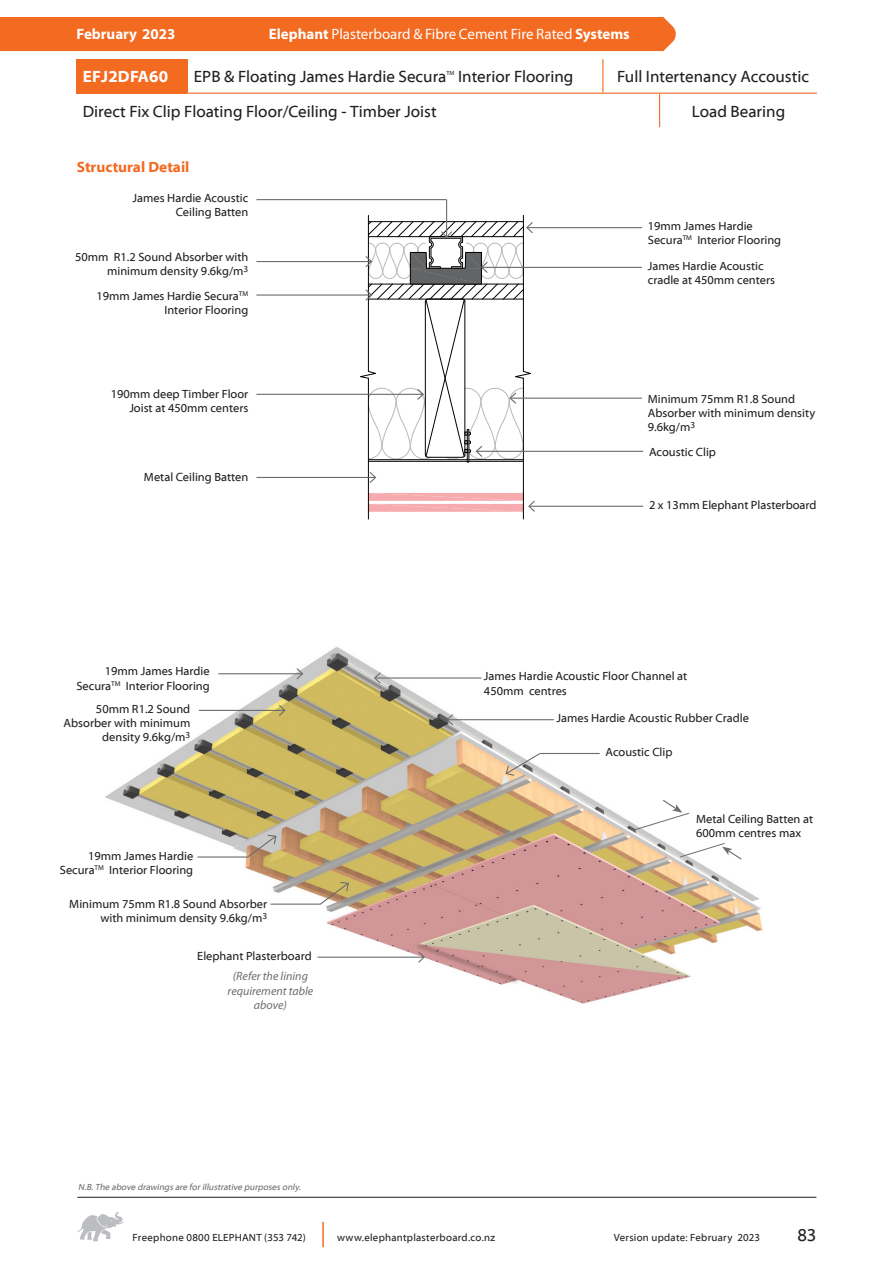
<style>
.page{position:relative;width:893px;height:1263px;background:#fff}
.page>*{position:absolute;margin:0;border:0;box-sizing:border-box;transform-origin:0 0}
.t1{font:18px "Myriad Web";color:#231f20}
.t2{font:16.5px "Myriad Web Pro";color:#231f20}
.t3{font:700 16.5px "Myriad Web Pro";letter-spacing:.01em;color:#fff}
.t4{font:15px "Myriad Pro";color:#fff}
.Purple_Heading{font:700 15px "Myriad Web Pro";color:#f36a21}
.t5{font:700 15px "Myriad Pro";color:#fff}
.Body_Text_2017{font:12px/14.2px "Myriad Web Pro";color:#231f20;text-align:right}
.Body_Text_2017-2{font:italic 12px/14.2px "Myriad Pro";color:#6c6d70;text-align:center}
.t6{font:10.5px "Myriad Web";letter-spacing:.025em;color:#231f20}
.Body_Text_2017-3{font:italic 9px "Myriad Web Pro";color:#6c6d70}
.t7{font:6px "Myriad Web Pro";color:#231f20}
.s1{font-weight:700}
</style>
<div class="page">
<div style="left:0;top:17px;width:676px;height:34px;background:#f36a21"></div>
<hr style="left:77px;top:1197px;width:739px;height:1px;background:#231f20">
<svg style="left:77px;top:1212px;width:47px;height:29px"></svg>
<hr style="left:322px;top:1222px;width:2px;height:25px;background:#f36a21">
<hr style="left:368px;top:384px;width:1px;height:135px;background:#000">
<hr style="left:523px;top:384px;width:1px;height:135px;background:#000">
<hr style="left:527px;top:227px;width:115px;height:1px;background:#6c6d70">
<hr style="left:482px;top:267px;width:160px;height:1px;background:#6c6d70">
<hr style="left:510px;top:398px;width:132px;height:1px;background:#6c6d70">
<hr style="left:256px;top:294px;width:115px;height:2px;background:#6c6d70">
<hr style="left:256px;top:261px;width:115px;height:1px;background:#6c6d70">
<hr style="left:256px;top:394px;width:167px;height:1px;background:#6c6d70">
<hr style="left:256px;top:477px;width:119px;height:1px;background:#6c6d70">
<svg style="left:368px;top:471px;width:9px;height:13px"></svg>
<hr style="left:476px;top:451px;width:167px;height:1px;background:#6c6d70">
<hr style="left:529px;top:506px;width:114px;height:1px;background:#6c6d70">
<svg style="left:368px;top:493px;width:168px;height:20px"></svg>
<hr style="left:446px;top:199px;width:1px;height:38px;background:#6c6d70">
<svg style="left:360px;top:215px;width:174px;height:248px"></svg>
<hr style="left:256px;top:199px;width:190px;height:1px;background:#6c6d70">
<img style="left:105px;top:646px;width:658px;height:358px">
<hr style="left:218px;top:673px;width:84px;height:1px;background:#6c6d70">
<svg style="left:295px;top:667px;width:9px;height:13px"></svg>
<hr style="left:199px;top:710px;width:86px;height:1px;background:#6c6d70">
<svg style="left:278px;top:704px;width:8px;height:13px"></svg>
<hr style="left:318px;top:956px;width:106px;height:2px;background:#6c6d70">
<svg style="left:417px;top:950px;width:9px;height:14px"></svg>
<hr style="left:375px;top:677px;width:106px;height:2px;background:#6c6d70">
<svg style="left:373px;top:671px;width:9px;height:14px"></svg>
<hr style="left:447px;top:719px;width:107px;height:1px;background:#6c6d70">
<svg style="left:446px;top:713px;width:8px;height:13px"></svg>
<svg style="left:505px;top:752px;width:37px;height:24px"></svg>
<hr style="left:540px;top:753px;width:60px;height:1px;background:#6c6d70">
<svg style="left:319px;top:881px;width:31px;height:25px"></svg>
<hr style="left:270px;top:903px;width:50px;height:2px;background:#6c6d70">
<svg style="left:246px;top:834px;width:31px;height:25px"></svg>
<hr style="left:197px;top:856px;width:50px;height:1px;background:#6c6d70">
<svg style="left:632px;top:799px;width:58px;height:32px"></svg>
<svg style="left:679px;top:842px;width:64px;height:19px"></svg>
<div style="left:76px;top:59px;width:111px;height:34px;background:#f36a21"></div>
<hr style="left:187px;top:59px;width:1px;height:34px;background:#f36a21">
<hr style="left:602px;top:59px;width:1px;height:34px;background:#f36a21">
<hr style="left:76px;top:93px;width:111px;height:1px;background:#f36a21">
<hr style="left:187px;top:93px;width:416px;height:1px;background:#f36a21">
<hr style="left:603px;top:93px;width:57px;height:1px;background:#f36a21">
<hr style="left:660px;top:93px;width:157px;height:1px;background:#f36a21">
<hr style="left:659px;top:94px;width:1px;height:33px;background:#f36a21">
<p class="t5" style="left:77px;top:24px;width:100px">February 2023</p>
<p class="t4" style="left:269px;top:25px;width:363px"><span class="s1">Elephant</span> Plasterboard &amp; Fibre Cement Fire Rated <span class="s1">Systems</span></p>
<p class="t3" style="left:83px;top:68px;width:87px">EFJ2DFA60</p>
<p class="t2" style="left:194px;top:68px;width:254px">EPB &amp; Floating James Hardie Secura</p>
<p class="t7" style="left:446px;top:69px;width:10px">TM</p>
<p class="t2" style="left:458px;top:68px;width:117px">Interior Flooring</p>
<p class="t2" style="left:617px;top:68px;width:193px">Full Intertenancy Accoustic</p>
<p class="t2" style="left:83px;top:102px;width:355px">Direct Fix Clip Floating Floor/Ceiling - Timber Joist</p>
<p class="t2" style="left:692px;top:102px;width:95px">Load Bearing</p>
<p class="Purple_Heading" style="left:77px;top:159px;width:114px">Structural Detail</p>
<p class="Body_Text_2017" style="left:133px;top:191px;width:117px">James Hardie Acoustic<br>Ceiling Batten</p>
<p class="Body_Text_2017" style="left:75px;top:250px;width:175px">50mm R1.2 Sound Absorber with minimum density 9.6kg/m<sup>3</sup></p>
<p class="Body_Text_2017" style="left:96px;top:289px;width:153px">19mm James Hardie Secura<sup>TM<br></sup>Interior Flooring</p>
<p class="Body_Text_2017" style="left:111px;top:387px;width:139px">190mm deep Timber Floor<br>Joist at 450mm centers</p>
<p class="Body_Text_2017" style="left:144px;top:470px;width:106px">Metal Ceiling Batten</p>
<p class="Body_Text_2017" style="left:76px;top:665px;width:135px">19mm James Hardie<br>Secura<sup>TM</sup> Interior Flooring</p>
<p class="Body_Text_2017" style="left:64px;top:702px;width:128px">50mm R1.2 Sound<br>Absorber with minimum density 9.6kg/m<sup>3</sup></p>
<p class="Body_Text_2017" style="left:60px;top:849px;width:135px">19mm James Hardie<br>Secura<sup>TM</sup> Interior Flooring</p>
<p class="Body_Text_2017" style="left:69px;top:897px;width:199px">Minimum 75mm R1.8 Sound Absorber with minimum density 9.6kg/m<sup>3</sup></p>
<p class="Body_Text_2017" style="left:197px;top:949px;width:116px">Elephant Plasterboard</p>
<p class="Body_Text_2017-2" style="left:228px;top:969px;width:87px">(Refer the lining requirement table above)</p>
<p class="Body_Text_2017-3" style="left:78px;top:1182px;width:226px">N.B.The above drawings are forillustrative purposes only.</p>
<p class="Body_Text_2017" style="left:648px;top:219px;width:135px;text-align:left">19mm James Hardie<br>Secura<sup>TM</sup> Interior Flooring</p>
<p class="Body_Text_2017" style="left:648px;top:259px;width:129px;text-align:left">James Hardie Acoustic cradle at 450mm centers</p>
<p class="Body_Text_2017" style="left:648px;top:392px;width:169px;text-align:left">Minimum 75mm R1.8 Sound<br>Absorber with minimum density<br>9.6kg/m<sup>3</sup></p>
<p class="Body_Text_2017" style="left:649px;top:445px;width:68px">Acoustic Clip</p>
<p class="Body_Text_2017" style="left:649px;top:498px;width:169px">2 x 13mm Elephant Plasterboard</p>
<p class="Body_Text_2017" style="left:484px;top:669px;width:205px;text-align:left">James Hardie Acoustic Floor Channel at<br>450mm centres</p>
<p class="Body_Text_2017" style="left:556px;top:711px;width:194px">James Hardie Acoustic Rubber Cradle</p>
<p class="Body_Text_2017" style="left:606px;top:745px;width:68px">Acoustic Clip</p>
<p class="Body_Text_2017" style="left:696px;top:812px;width:119px;text-align:left">Metal Ceiling Batten at<br>600mm centres max</p>
<p class="t6" style="left:133px;top:1232px;width:175px">Freephone 0800 ELEPHANT (353 742)</p>
<p class="t6" style="left:337px;top:1232px;width:160px">www.elephantplasterboard.co.nz</p>
<p class="t6" style="left:614px;top:1232px;width:148px">Version update: February 2023</p>
<h1 class="t1" style="left:797px;top:1225px;width:20px">83</h1>
</div>
